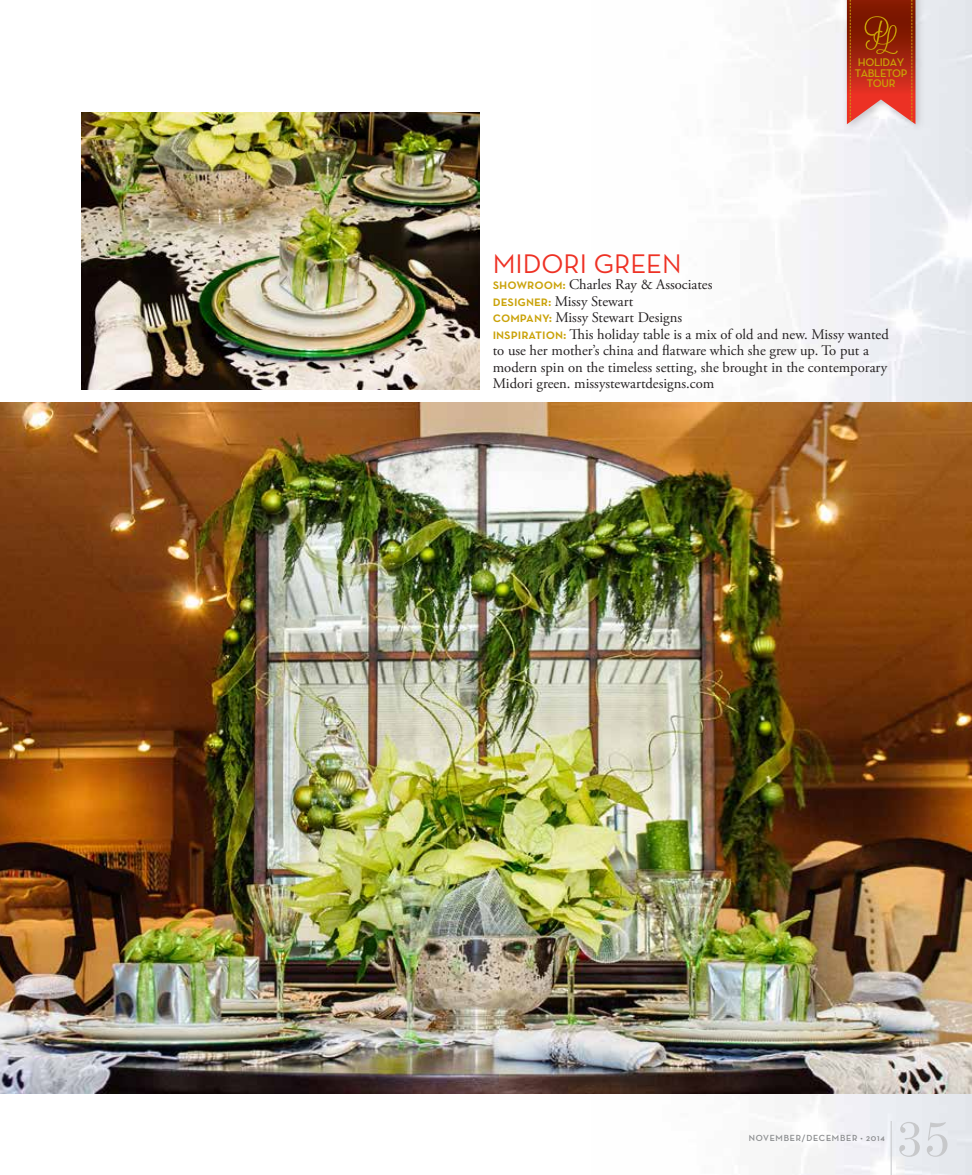
<style>
.page{position:relative;width:972px;height:1175px;background:#fff}
.page>*{position:absolute;margin:0;border:0;box-sizing:border-box;transform-origin:0 0}
.t1{font:52.2px "De Vinne BT Text";color:#c7c8ca}
.t2{font:27.3px "Neutra Text";color:#ee3124}
.t3{font:14.7px/16.5px "Adobe Garamond Pro";color:#231f20}
.t4{font:600 11.25px/10.5px "Neutra Text";letter-spacing:-.035em;color:#caa208;text-align:center}
.t5{font:700 9px "Neutra Display";letter-spacing:.085em;color:#8a8c8e}
.s1{font-family:"Neutra Text Demi SC";color:#caa208}
</style>
<div class="page">
<img style="left:592px;top:0;width:380px;height:1174px">
<img style="left:0;top:403px;width:972px;height:691px">
<img style="left:81px;top:112px;width:399px;height:277px">
<div style="left:841px;top:0;width:84px;height:133px;background:#231f20;opacity:.22"></div>
<svg style="left:847px;top:0;width:68px;height:124px;background:#b33d25"></svg>
<hr style="left:891px;top:1120px;width:1px;height:54px;background:#c7c8ca">
<p class="t4" style="left:855px;top:57px;width:54px">HOLIDAY<br>TABLETOP<br>TOUR</p>
<h2 class="t2" style="left:493px;top:247px;width:190px">MIDORI GREEN</h2>
<p class="t3" style="left:493px;top:277px;width:398px"><span class="s1">showroom:</span> Charles Ray &amp; Associates<br><span class="s1">designer:</span> Missy Stewart<br><span class="s1">company:</span> Missy Stewart Designs<br><span class="s1">inspiration:</span> This holiday table is a mix of old and new. Missy wanted to use her mother’s china and flatware which she grew up. To put a modern spin on the timeless setting, she brought in the contemporary Midori green. missystewartdesigns.com</p>
<p class="t5" style="left:749px;top:1133px;width:138px">NOVEMBER/DECEMBER • 2014</p>
<h1 class="t1" style="left:897px;top:1107px;width:56px">35</h1>
</div>
